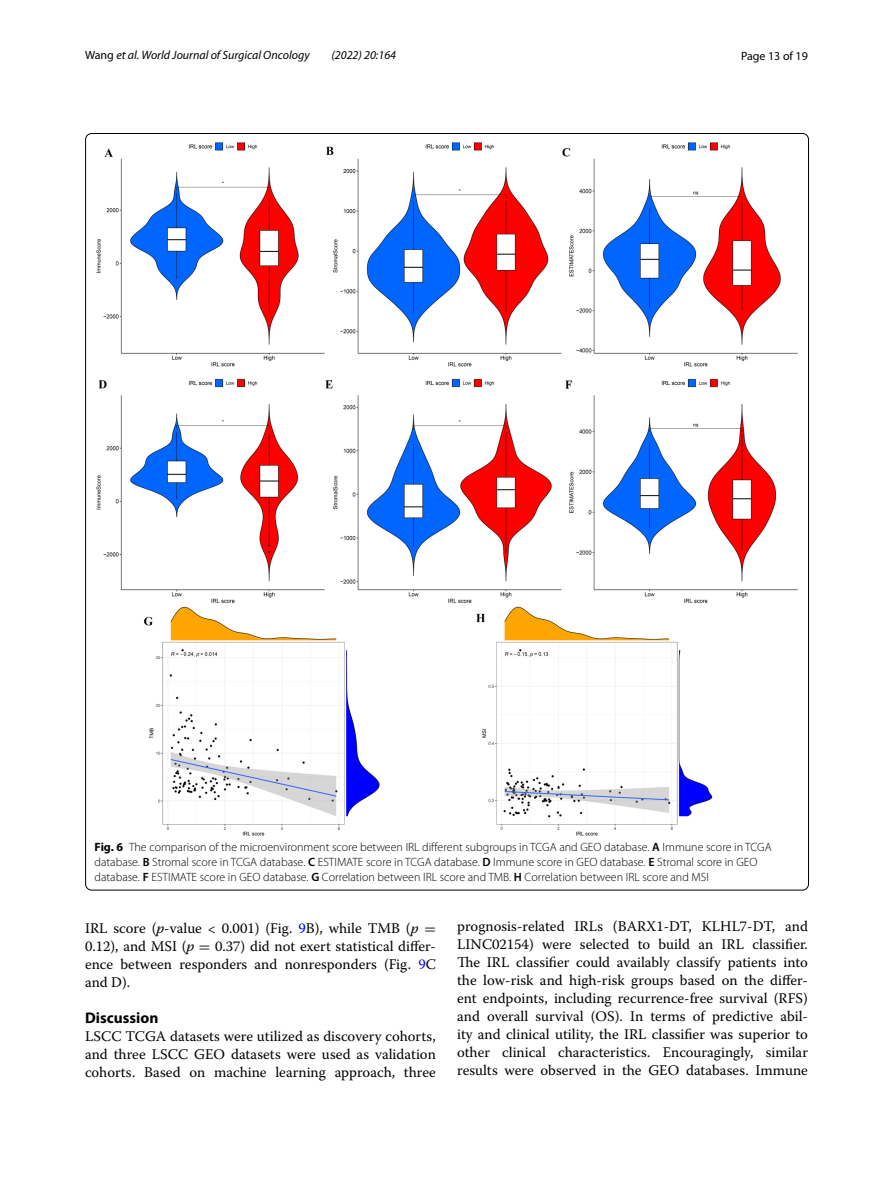
<style>
.page{position:relative;width:893px;height:1187px;background:#fff}
.page>*{position:absolute;margin:0;border:0;box-sizing:border-box;transform-origin:0 0}
.t1{font:700 15.45px "Myriad Pro";color:#000}
.t2{font:14.7px/18px "Warnock Pro";color:#000;text-align:justify}
.t3{font:300 12px/15px "Myriad Pro";color:#000}
.t4{font:italic 12px "Myriad Pro";color:#000}
.t5{font:12px "Myriad Pro";color:#000}
.s1{font-style:normal}
.s2{font-weight:700}
.s3{font-weight:600}
.s4{font-style:italic}
.s5{color:#00f}
.s6{font-family:"MTSY"}
</style>
<div class="page">
<img style="left:97px;top:142px;width:700px;height:693px">
<p class="t4" style="left:85px;top:48px;width:226px"><span class="s1">Wang</span> et al. World Journal of Surgical Oncology</p>
<p class="t4" style="left:332px;top:48px;width:66px">(2022) 20:164</p>
<p class="t5" style="left:741px;top:48px;width:68px">Page 13 of 19</p>
<p class="t3" style="left:95px;top:839px;width:679px"><span class="s2">Fig. 6</span> The comparison of the microenvironment score between IRL different subgroups in TCGA and GEO database. <span class="s3">A</span> Immune score in TCGA database. <span class="s3">B</span> Stromal score in TCGA database. <span class="s3">C</span> ESTIMATE score in TCGA database. <span class="s3">D</span> Immune score in GEO database. <span class="s3">E</span> Stromal score in GEO database. <span class="s3">F</span> ESTIMATE score in GEO database. <span class="s3">G</span> Correlation between IRL score and TMB. <span class="s3">H</span> Correlation between IRL score and MSI</p>
<p class="t2" style="left:85px;top:918px;width:352px">IRL score (<span class="s4">p</span>-value &lt; 0.001) (Fig. <span class="s5">9</span>B), while TMB (<span class="s4">p</span> <span class="s6">= </span>0.12), and MSI (<span class="s4">p</span> <span class="s6">=</span> 0.37) did not exert statistical differ&shy;ence between responders and nonresponders (Fig. <span class="s5">9</span>C and D).</p>
<p class="t1" style="left:85px;top:1007px;width:75px">Discussion</p>
<p class="t2" style="left:85px;top:1026px;width:352px">LSCC TCGA datasets were utilized as discovery cohorts, and three LSCC GEO datasets were used as validation cohorts. Based on machine learning approach, three</p>
<p class="t2" style="left:457px;top:916px;width:352px">prognosis-related IRLs (BARX1-DT, KLHL7-DT, and LINC02154) were selected to build an IRL classifier.<br>The IRL classifier could availably classify patients into the low-risk and high-risk groups based on the differ&shy;ent endpoints, including recurrence-free survival (RFS) and overall survival (OS). In terms of predictive abil&shy;ity and clinical utility, the IRL classifier was superior to other clinical characteristics. Encouragingly, similar results were observed in the GEO databases. Immune</p>
</div>
